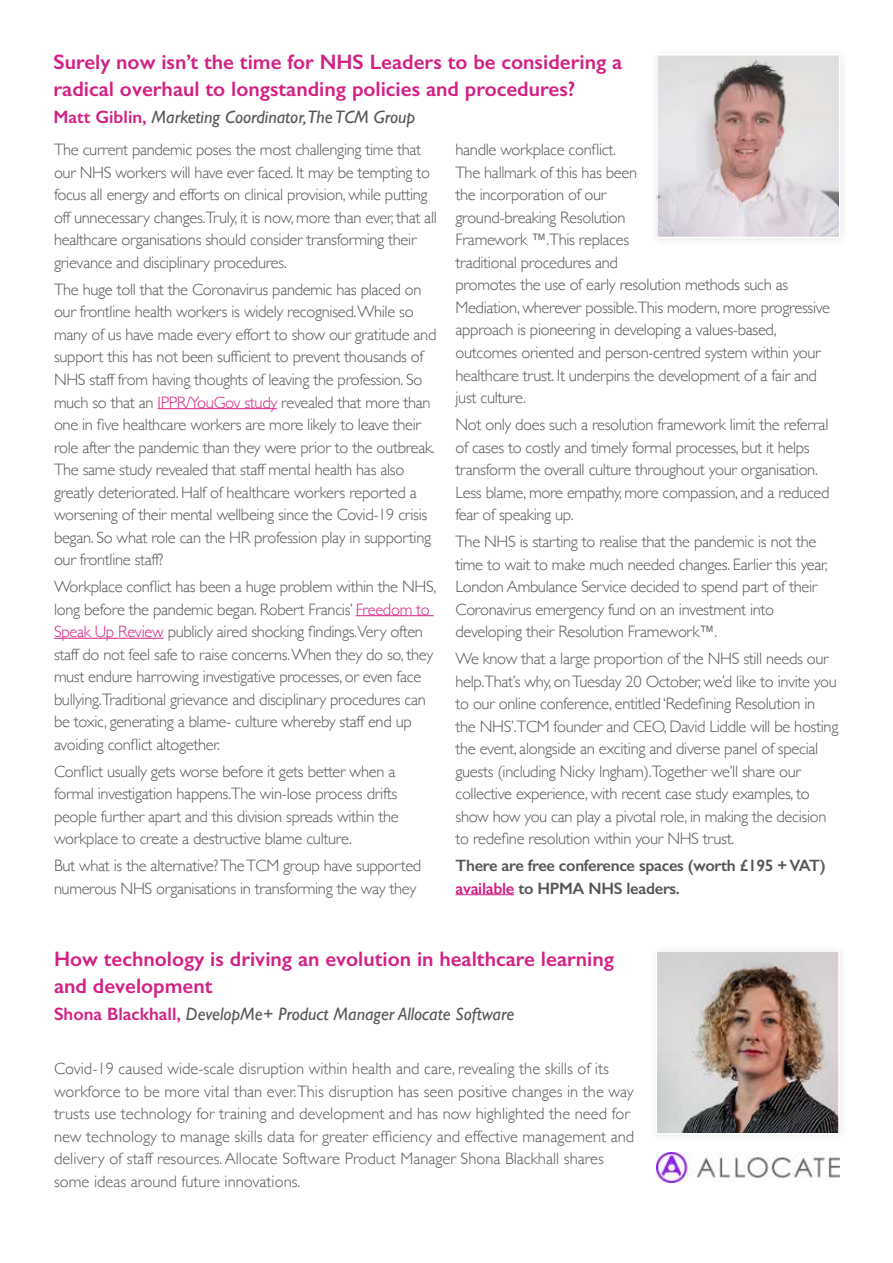
<style>
.page{position:relative;width:893px;height:1263px;background:#fff}
.page>*{position:absolute;margin:0;border:0;box-sizing:border-box;transform-origin:0 0}
.t1{font:600 21px/27px "Gill Sans";color:#d32085}
.t2{font:italic 18px "Gill Sans";color:#575756}
.t3{font:300 16.5px/22.5px "Gill Sans";letter-spacing:-.02em;color:#575756}
.t4{font:300 16.5px/22.5px "Gill Sans";color:#575756}
.t5{font:600 16.5px/22.5px "Gill Sans";letter-spacing:-.02em;color:#575756}
.s1{font-weight:600;font-style:normal;color:#d32085}
.s2{color:#d32085}
</style>
<div class="page">
<hr style="left:158px;top:408px;width:119px;height:1px;background:#d32085">
<hr style="left:356px;top:615px;width:78px;height:1px;background:#d32085">
<hr style="left:54px;top:638px;width:109px;height:1px;background:#d32085">
<hr style="left:455px;top:894px;width:59px;height:1px;background:#d32085">
<div style="left:648px;top:943px;width:201px;height:201px;background:#fbfbfb"></div>
<img style="left:658px;top:953px;width:179px;height:178px">
<div style="left:655px;top:950px;width:185px;height:184px;border:2px solid #fff"></div>
<img style="left:656px;top:1152px;width:183px;height:31px">
<div style="left:649px;top:47px;width:201px;height:201px;background:#fbfbfb"></div>
<img style="left:659px;top:57px;width:178px;height:178px">
<div style="left:656px;top:54px;width:184px;height:184px;border:2px solid #fff"></div>
<p class="t1" style="left:53px;top:48px;width:570px">Surely now isn’t the time for NHS Leaders to be considering a radical overhaul to longstanding policies and procedures?</p>
<p class="t2" style="left:53px;top:107px;width:363px"><span class="s1">Matt Giblin,</span> Marketing Coordinator,The TCM Group</p>
<p class="t3" style="left:54px;top:138px;width:384px">The current pandemic poses the most challenging time that our NHS workers will have ever faced. It may be tempting to focus all energy and efforts on clinical provision, while putting off unnecessary changes.Truly, it is now, more than ever, that all healthcare organisations should consider transforming their grievance and disciplinary procedures.</p>
<p class="t3" style="left:54px;top:278px;width:384px">The huge toll that the Coronavirus pandemic has placed on our frontline health workers is widely recognised.While so many of us have made every effort to show our gratitude and support this has not been sufficient to prevent thousands of NHS staff from having thoughts of leaving the profession. So much so that an <span class="s2">IPPR/YouGov study</span> revealed that more than one in five healthcare workers are more likely to leave their role after the pandemic than they were prior to the outbreak.<br>The same study revealed that staff mental health has also greatly deteriorated. Half of healthcare workers reported a worsening of their mental wellbeing since the Covid-19 crisis began. So what role can the HR profession play in supporting our frontline staff?</p>
<p class="t3" style="left:54px;top:575px;width:384px">Workplace conflict has been a huge problem within the NHS, long before the pandemic began. Robert Francis’ <span class="s2">Freedom to Speak Up Review</span> publicly aired shocking findings.Very often staff do not feel safe to raise concerns.When they do so, they must endure harrowing investigative processes, or even face bullying.Traditional grievance and disciplinary procedures can be toxic, generating a blame- culture whereby staff end up avoiding conflict altogether.</p>
<p class="t3" style="left:54px;top:759px;width:346px">Conflict usually gets worse before it gets better when a formal investigation happens.The win-lose process drifts people further apart and this division spreads within the workplace to create a destructive blame culture.</p>
<p class="t3" style="left:54px;top:854px;width:369px">But what is the alternative? The TCM group have supported numerous NHS organisations in transforming the way they</p>
<p class="t3" style="left:455px;top:138px;width:376px">handle workplace conflict.<br>The hallmark of this has been<br>the incorporation of our<br>ground-breaking Resolution<br>Framework ™.This replaces<br>traditional procedures and<br>promotes the use of early resolution methods such as Mediation, wherever possible.This modern, more progressive approach is pioneering in developing a values-based, outcomes oriented and person-centred system within your healthcare trust. It underpins the development of a fair and just culture.</p>
<p class="t3" style="left:455px;top:413px;width:376px">Not only does such a resolution framework limit the referral of cases to costly and timely formal processes, but it helps transform the overall culture throughout your organisation.<br>Less blame, more empathy, more compassion, and a reduced fear of speaking up.</p>
<p class="t3" style="left:455px;top:530px;width:374px">The NHS is starting to realise that the pandemic is not the time to wait to make much needed changes. Earlier this year, London Ambulance Service decided to spend part of their Coronavirus emergency fund on an investment into developing their Resolution Framework™.</p>
<p class="t3" style="left:455px;top:647px;width:384px">We know that a large proportion of the NHS still needs our help.That’s why, on Tuesday 20 October, we’d like to invite you to our online conference, entitled ‘Redefining Resolution in the NHS’.TCM founder and CEO, David Liddle will be hosting the event, alongside an exciting and diverse panel of special guests (including Nicky Ingham).Together we’ll share our collective experience, with recent case study examples, to show how you can play a pivotal role, in making the decision to redefine resolution within your NHS trust.</p>
<p class="t5" style="left:455px;top:854px;width:372px">There are free conference spaces (worth £195 + VAT) <span class="s2">available</span> to HPMA NHS leaders.</p>
<p class="t1" style="left:54px;top:945px;width:562px">How technology is driving an evolution in healthcare learning and development</p>
<p class="t2" style="left:54px;top:1004px;width:462px"><span class="s1">Shona Blackhall,</span> DevelopMe+ Product Manager Allocate Software</p>
<p class="t4" style="left:54px;top:1057px;width:582px">Covid-19 caused wide-scale disruption within health and care, revealing the skills of its workforce to be more vital than ever.This disruption has seen positive changes in the way trusts use technology for training and development and has now highlighted the need for new technology to manage skills data for greater efficiency and effective management and delivery of staff resources. Allocate Software Product Manager Shona Blackhall shares some ideas around future innovations.</p>
</div>
